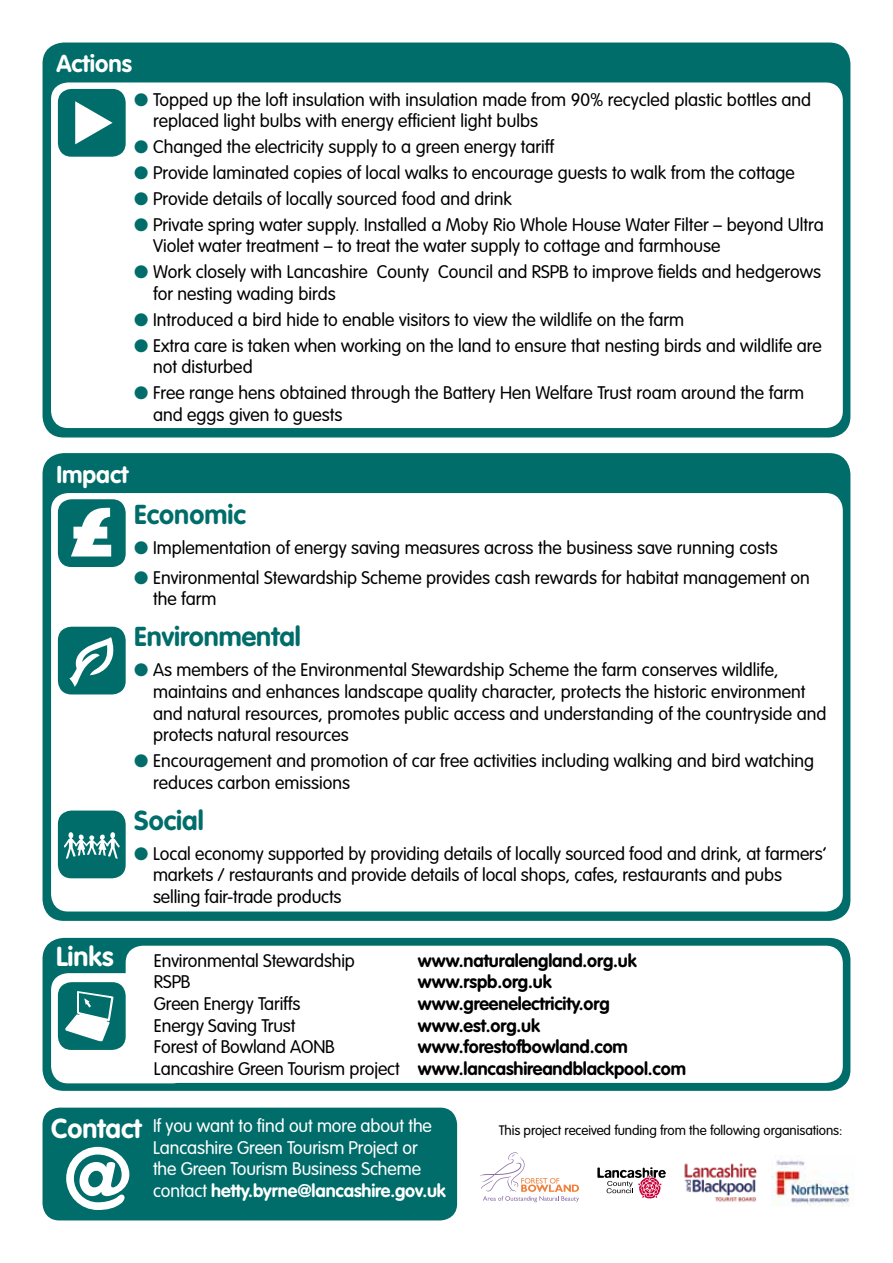
<style>
.page{position:relative;width:893px;height:1263px;background:#fff}
.page>*{position:absolute;margin:0;border:0;box-sizing:border-box;transform-origin:0 0}
.t1{font:700 85.8px "VAG Rounded";color:#fff}
.t2{font:700 27px "VAG Rounded";color:#006d6a}
.t3{font:700 27px "VAG Rounded";color:#fff}
.t4{font:700 24px "VAG Rounded";color:#fff}
.t5{font:300 18px/21.6px "VAG Rounded";color:#000}
.t6{font:700 18px/21.6px "VAG Rounded";letter-spacing:-.005em;color:#000}
.t7{font:300 18px/21.6px "VAG Rounded";letter-spacing:-.005em;color:#fff}
.t8{font:700 18px "VAG Rounded";letter-spacing:-.005em;color:#fff}
.t9{font:300 13.5px "VAG Rounded";letter-spacing:-.005em;color:#000}
.s1{color:#006d6a}
.s2{font-weight:300}
</style>
<div class="page">
<div style="left:43px;top:43px;width:807px;height:394px;background:#006d6a;border-radius:21px"></div>
<div style="left:51px;top:82px;width:792px;height:346px;background:#fff;border-radius:17px"></div>
<div style="left:43px;top:453px;width:807px;height:468px;background:#006d6a;border-radius:21px"></div>
<div style="left:51px;top:493px;width:792px;height:418px;background:#fff;border-radius:17px"></div>
<div style="left:43px;top:938px;width:807px;height:153px;background:#006d6a;border-radius:21px"></div>
<div style="left:43px;top:1107px;width:414px;height:113px;background:#006d6a;border-radius:17px"></div>
<div style="left:58px;top:89px;width:68px;height:68px;background:#006d6a;border-radius:14px"></div>
<svg style="left:75px;top:101px;width:38px;height:43px"></svg>
<img style="left:684px;top:1163px;width:73px;height:39px">
<svg style="left:480px;top:1152px;width:99px;height:50px"></svg>
<img style="left:771px;top:1155px;width:83px;height:52px">
<svg style="left:597px;top:1167px;width:69px;height:32px"></svg>
<div style="left:126px;top:946px;width:717px;height:137px;background:#fff;border-radius:17px"></div>
<div style="left:51px;top:973px;width:139px;height:110px;background:#fff;border-radius:17px"></div>
<div style="left:58px;top:499px;width:68px;height:68px;background:#006d6a;border-radius:14px"></div>
<svg style="left:71px;top:507px;width:40px;height:49px"></svg>
<div style="left:58px;top:627px;width:68px;height:67px;background:#006d6a;border-radius:14px"></div>
<svg style="left:69px;top:637px;width:45px;height:50px"></svg>
<div style="left:58px;top:810px;width:68px;height:68px;background:#006d6a;border-radius:14px"></div>
<svg style="left:64px;top:832px;width:56px;height:27px"></svg>
<div style="left:58px;top:982px;width:68px;height:68px;background:#006d6a;border-radius:14px"></div>
<svg style="left:65px;top:985px;width:61px;height:60px"></svg>
<h3 class="t4" style="left:56px;top:50px;width:77px">Actions</h3>
<p class="t5" style="left:153px;top:89px;width:660px;text-indent:-19px"><span class="s1">●</span> Topped up the loft insulation with insulation made from 90% recycled plastic bottles and replaced light bulbs with energy efficient light bulbs</p>
<p class="t5" style="left:134px;top:136px;width:421px"><span class="s1">●</span> Changed the electricity supply to a green energy tariff</p>
<p class="t5" style="left:134px;top:162px;width:662px"><span class="s1">●</span> Provide laminated copies of local walks to encourage guests to walk from the cottage</p>
<p class="t5" style="left:134px;top:188px;width:379px"><span class="s1">●</span> Provide details of locally sourced food and drink</p>
<p class="t5" style="left:153px;top:214px;width:672px;text-indent:-19px"><span class="s1">●</span> Private spring water supply. Installed a Moby Rio Whole House Water Filter – beyond Ultra<br>Violet water treatment – to treat the water supply to cottage and farmhouse</p>
<p class="t5" style="left:153px;top:261px;width:669px;text-indent:-19px"><span class="s1">●</span> Work closely with Lancashire County Council and RSPB to improve fields and hedgerows for nesting wading birds</p>
<p class="t5" style="left:134px;top:309px;width:551px"><span class="s1">●</span> Introduced a bird hide to enable visitors to view the wildlife on the farm</p>
<p class="t5" style="left:153px;top:334px;width:670px;text-indent:-19px"><span class="s1">●</span> Extra care is taken when working on the land to ensure that nesting birds and wildlife are not disturbed</p>
<p class="t5" style="left:153px;top:382px;width:652px;text-indent:-19px"><span class="s1">●</span> Free range hens obtained through the Battery Hen Welfare Trust roam around the farm and eggs given to guests</p>
<h3 class="t4" style="left:56px;top:460px;width:73px">Impact</h3>
<h2 class="t3" style="left:56px;top:940px;width:59px">Links</h2>
<h2 class="t2" style="left:134px;top:498px;width:113px">Economic</h2>
<p class="t5" style="left:134px;top:537px;width:645px"><span class="s1">●</span> Implementation of energy saving measures across the business save running costs</p>
<p class="t5" style="left:153px;top:567px;width:658px;text-indent:-19px"><span class="s1">●</span> Environmental Stewardship Scheme provides cash rewards for habitat management on the farm</p>
<h2 class="t2" style="left:134px;top:621px;width:168px">Environmental</h2>
<p class="t5" style="left:153px;top:659px;width:675px;text-indent:-19px"><span class="s1">●</span> As members of the Environmental Stewardship Scheme the farm conserves wildlife, maintains and enhances landscape quality character, protects the historic environment and natural resources, promotes public access and understanding of the countryside and protects natural resources</p>
<p class="t5" style="left:153px;top:750px;width:663px;text-indent:-19px"><span class="s1">●</span> Encouragement and promotion of car free activities including walking and bird watching reduces carbon emissions</p>
<h2 class="t2" style="left:134px;top:804px;width:71px">Social</h2>
<p class="t5" style="left:153px;top:843px;width:675px;text-indent:-19px"><span class="s1">●</span> Local economy supported by providing details of locally sourced food and drink, at farmers’ markets / restaurants and provide details of local shops, cafes, restaurants and pubs selling fair-trade products</p>
<p class="t5" style="left:154px;top:950px;width:203px">Environmental Stewardship</p>
<p class="t6" style="left:418px;top:949px;width:220px">www.naturalengland.org.uk</p>
<p class="t5" style="left:154px;top:971px;width:38px">RSPB</p>
<p class="t6" style="left:418px;top:971px;width:135px">www.rspb.org.uk</p>
<p class="t5" style="left:154px;top:993px;width:148px">Green Energy Tariffs</p>
<p class="t6" style="left:418px;top:993px;width:193px">www.greenelectricity.org</p>
<p class="t5" style="left:154px;top:1014px;width:143px">Energy Saving Trust</p>
<p class="t6" style="left:418px;top:1014px;width:124px">www.est.org.uk</p>
<p class="t5" style="left:154px;top:1036px;width:183px">Forest of Bowland AONB</p>
<p class="t6" style="left:154px;top:1036px;width:534px;text-indent:264px">www.forestofbowland.com<br><span class="s2">Lancashire Green Tourism project</span> www.lancashireandblackpool.com</p>
<h2 class="t3" style="left:51px;top:1112px;width:92px">Contact</h2>
<p class="t9" style="left:499px;top:1123px;width:345px">This project received funding from the following organisations:</p>
<p class="t7" style="left:153px;top:1115px;width:280px">If you want to find out more about the<br>Lancashire Green Tourism Project or the Green Tourism Business Scheme</p>
<h1 class="t1" style="left:63px;top:1128px;width:70px">@</h1>
<p class="t8" style="left:153px;top:1180px;width:294px"><span class="s2">contact</span> hetty.byrne@lancashire.gov.uk</p>
</div>
